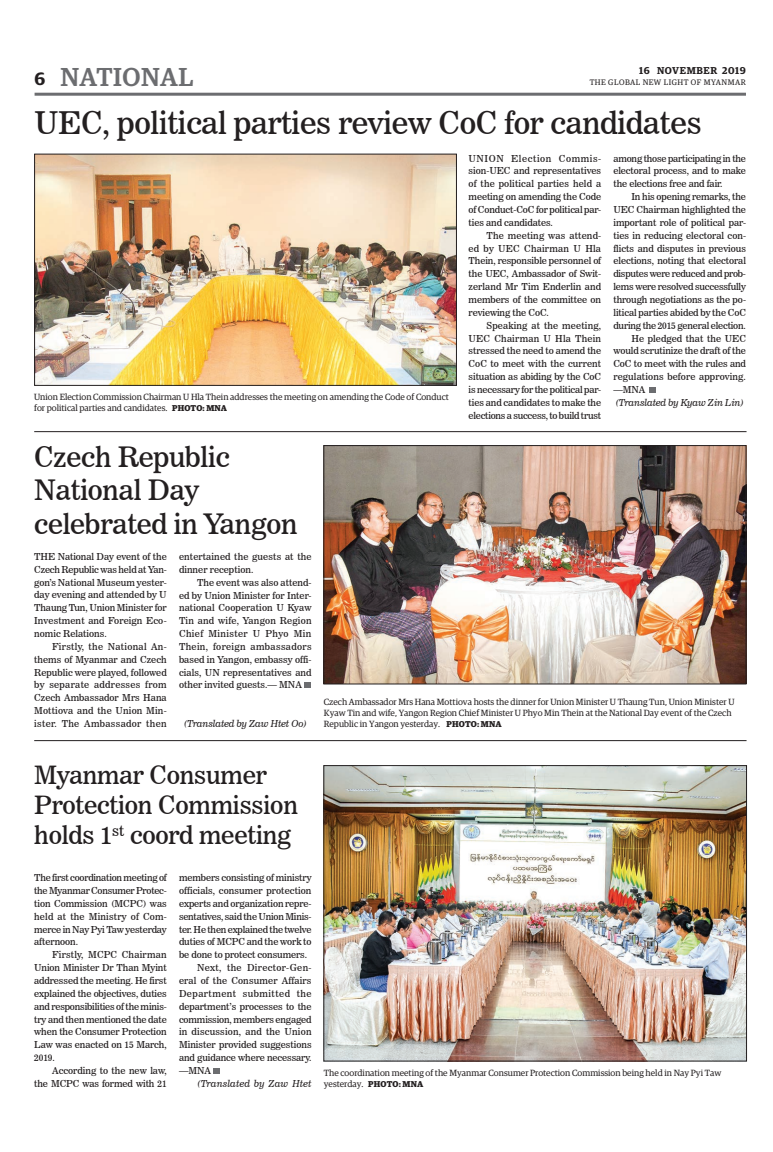
<style>
.page{position:relative;width:773px;height:1152px;background:#fff}
.page>*{position:absolute;margin:0;border:0;box-sizing:border-box;transform-origin:0 0}
.t1{font:31px "News 706 BT Roman C";letter-spacing:-.01em;color:#231f20}
.t2{font:28px/33.6px "News 706 BT Roman C";letter-spacing:-.01em;color:#231f20}
.t3{font:500 26px "Guardian Egyp";letter-spacing:.02em;color:#6c6d70}
.t4{font:25px/30px "News 706 BT Roman C";letter-spacing:-.01em;color:#231f20}
.t5{font:600 18px "Guardian Egyp";color:#231f20}
.t6{font:600 10px "Guardian Egyp";letter-spacing:.06em;color:#231f20}
.t7{font:9.5px/12.9px "News 706 BT Roman C";letter-spacing:-.01em;color:#231f20;text-align:justify}
.t8{font:9.5px/12.9px "News 706 BT Roman C";letter-spacing:.01em;color:#231f20}
.t9{font:9.5px "News 706 BT Roman C";letter-spacing:.015em;color:#231f20}
.t10{font:9.5px "News 706 BT Italic C";letter-spacing:-.01em;color:#231f20}
.t11{font:9.5px "News 706 BT Roman C";letter-spacing:.045em;color:#231f20}
.t12{font:9.5px "News 706 BT Roman C";letter-spacing:.035em;color:#231f20}
.t13{font:9.5px "News 706 BT Italic C";letter-spacing:.015em;color:#231f20}
.t14{font:9px/10.8px "Guardian Egyp";color:#231f20}
.t15{font:8px "Guardian Egyp";letter-spacing:.06em;color:#231f20}
.s1{font-weight:700;font-size:8.5px}
</style>
<div class="page">
<hr style="left:35px;top:93px;width:711px;height:3px;background:#6c6d70">
<hr style="left:34px;top:431px;width:712px;height:1px;background:#231f20">
<hr style="left:34px;top:740px;width:712px;height:1px;background:#231f20">
<img style="left:36px;top:156px;width:418px;height:228px">
<div style="left:34px;top:154px;width:422px;height:232px;border:1px solid #231f20"></div>
<svg style="left:304px;top:682px;width:6px;height:6px"></svg>
<img style="left:326px;top:447px;width:418px;height:235px">
<div style="left:324px;top:445px;width:422px;height:239px;border:1px solid #231f20"></div>
<div style="left:649px;top:387px;width:7px;height:6px;background:#6c6d70"></div>
<svg style="left:213px;top:1068px;width:6px;height:6px"></svg>
<img style="left:326px;top:767px;width:418px;height:292px">
<div style="left:324px;top:765px;width:422px;height:296px;border:1px solid #231f20"></div>
<h3 class="t5" style="left:35px;top:65px;width:12px">6</h3>
<p class="t6" style="left:639px;top:63px;width:108px">16 NOVEMBER 2019</p>
<h3 class="t3" style="left:61px;top:59px;width:134px">NATIONAL</h3>
<p class="t15" style="left:589px;top:77px;width:158px">THE GLOBAL NEW LIGHT OF MYANMAR</p>
<h1 class="t1" style="left:34px;top:104px;width:669px">UEC, political parties review CoC for candidates</h1>
<p class="t14" style="left:34px;top:391px;width:416px">Union Election Commission Chairman U Hla Thein addresses the meeting on amending the Code of Conduct for political parties and candidates. <span class="s1">PHOTO: MNA</span></p>
<h2 class="t2" style="left:34px;top:440px;width:265px">Czech Republic<br>National Day celebrated in Yangon</h2>
<p class="t7" style="left:468px;top:152px;width:134px">UNION Election Commis&shy;sion-UEC and representatives of the political parties held a meeting on amending the Code of Conduct-CoC for political par&shy;ties and candidates.</p>
<p class="t7" style="left:468px;top:229px;width:134px;text-indent:18px">The meeting was attend&shy;ed by UEC Chairman U Hla Thein, responsible personnel of the UEC, Ambassador of Swit&shy;zerland Mr Tim Enderlin and members of the committee on reviewing the CoC.</p>
<p class="t7" style="left:468px;top:319px;width:134px;text-indent:18px">Speaking at the meeting, UEC Chairman U Hla Thein stressed the need to amend the CoC to meet with the current situation as abiding by the CoC is necessary for the political par&shy;ties and candidates to make the elections a success, to build trust</p>
<p class="t7" style="left:613px;top:152px;width:134px">among those participating in the electoral process, and to make the elections free and fair.</p>
<p class="t7" style="left:631px;top:190px;width:116px">In his opening remarks, the</p>
<p class="t7" style="left:613px;top:203px;width:134px">UEC Chairman highlighted the</p>
<p class="t7" style="left:613px;top:216px;width:134px">important role of political par-</p>
<p class="t7" style="left:613px;top:229px;width:134px">ties in reducing electoral con-</p>
<p class="t7" style="left:613px;top:242px;width:134px">flicts and disputes in previous</p>
<p class="t7" style="left:613px;top:255px;width:134px">elections, noting that electoral</p>
<p class="t7" style="left:613px;top:267px;width:134px">disputes were reduced and prob-</p>
<p class="t7" style="left:613px;top:280px;width:134px">lems were resolved successfully</p>
<p class="t7" style="left:613px;top:293px;width:134px">through negotiations as the po-</p>
<p class="t7" style="left:613px;top:306px;width:134px">litical parties abided by the CoC</p>
<p class="t7" style="left:613px;top:319px;width:134px">during the 2015 general election.</p>
<p class="t7" style="left:631px;top:332px;width:116px">He pledged that the UEC</p>
<p class="t7" style="left:613px;top:345px;width:134px">would scrutinize the draft of the</p>
<p class="t7" style="left:613px;top:357px;width:134px">CoC to meet with the rules and</p>
<p class="t8" style="left:613px;top:370px;width:134px">regulations before approving.</p>
<p class="t7" style="left:613px;top:383px;width:33px">—MNA</p>
<p class="t10" style="left:615px;top:397px;width:130px">(Translated by Kyaw Zin Lin)</p>
<p class="t7" style="left:34px;top:550px;width:134px">THE National Day event of the Czech Republic was held at Yan&shy;gon’s National Museum yester&shy;day evening and attended by U Thaung Tun, Union Minister for Investment and Foreign Eco&shy;nomic Relations.</p>
<p class="t7" style="left:34px;top:640px;width:134px;text-indent:18px">Firstly, the National An&shy;thems of Myanmar and Czech Republic were played, followed by separate addresses from Czech Ambassador Mrs Hana Mottiova and the Union Min&shy;ister. The Ambassador then</p>
<p class="t8" style="left:179px;top:550px;width:134px">entertained the guests at the dinner reception.</p>
<p class="t7" style="left:179px;top:576px;width:134px;text-indent:18px">The event was also attend&shy;ed by Union Minister for Inter&shy;national Cooperation U Kyaw Tin and wife, Yangon Region Chief Minister U Phyo Min Thein, foreign ambassadors based in Yangon, embassy offi&shy;cials, UN representatives and other invited guests.— MNA</p>
<p class="t10" style="left:184px;top:718px;width:125px">(Translated by Zaw Htet Oo)</p>
<p class="t14" style="left:324px;top:696px;width:412px">Czech Ambassador Mrs Hana Mottiova hosts the dinner for Union Minister U Thaung Tun, Union Minister U<br>Kyaw Tin and wife, Yangon Region Chief Minister U Phyo Min Thein at the National Day event of the Czech<br>Republic in Yangon yesterday. <span class="s1">PHOTO: MNA</span></p>
<h3 class="t4" style="left:34px;top:760px;width:265px">Myanmar Consumer<br>Protection Commission holds 1<sup>st</sup> coord meeting</h3>
<p class="t7" style="left:34px;top:871px;width:134px">The first coordination meeting of the Myanmar Consumer Protec&shy;tion Commission (MCPC) was held at the Ministry of Com&shy;merce in Nay Pyi Taw yesterday afternoon.</p>
<p class="t7" style="left:34px;top:948px;width:134px;text-indent:18px">Firstly, MCPC Chairman Union Minister Dr Than Myint addressed the meeting. He first explained the objectives, duties and responsibilities of the minis&shy;try and then mentioned the date when the Consumer Protection Law was enacted on 15 March, 2019.</p>
<p class="t7" style="left:34px;top:1064px;width:134px;text-align:right">According to the new law,<br>the MCPC was formed with 21</p>
<p class="t7" style="left:179px;top:871px;width:134px">members consisting of ministry</p>
<p class="t7" style="left:179px;top:884px;width:134px">officials, consumer protection</p>
<p class="t7" style="left:179px;top:897px;width:134px">experts and organization repre-</p>
<p class="t7" style="left:179px;top:910px;width:134px">sentatives, said the Union Minis-</p>
<p class="t7" style="left:179px;top:923px;width:134px">ter. He then explained the twelve</p>
<p class="t7" style="left:179px;top:936px;width:134px">duties of MCPC and the work to</p>
<p class="t7" style="left:179px;top:948px;width:130px">be done to protect consumers.</p>
<p class="t12" style="left:197px;top:962px;width:116px">Next, the Director-Gen-</p>
<p class="t9" style="left:179px;top:975px;width:134px">eral of the Consumer Affairs</p>
<p class="t11" style="left:179px;top:988px;width:134px">Department submitted the</p>
<p class="t7" style="left:179px;top:1000px;width:134px">department’s processes to the</p>
<p class="t7" style="left:179px;top:1013px;width:134px">commission, members engaged</p>
<p class="t9" style="left:179px;top:1026px;width:134px">in discussion, and the Union</p>
<p class="t7" style="left:179px;top:1038px;width:134px">Minister provided suggestions</p>
<p class="t7" style="left:179px;top:1051px;width:134px">and guidance where necessary.</p>
<p class="t7" style="left:179px;top:1064px;width:33px">—MNA</p>
<p class="t13" style="left:197px;top:1078px;width:116px">(Translated by Zaw Htet</p>
<p class="t14" style="left:324px;top:1067px;width:399px">The coordination meeting of the Myanmar Consumer Protection Commission being held in Nay Pyi Taw yesterday. <span class="s1">PHOTO: MNA</span></p>
</div>
